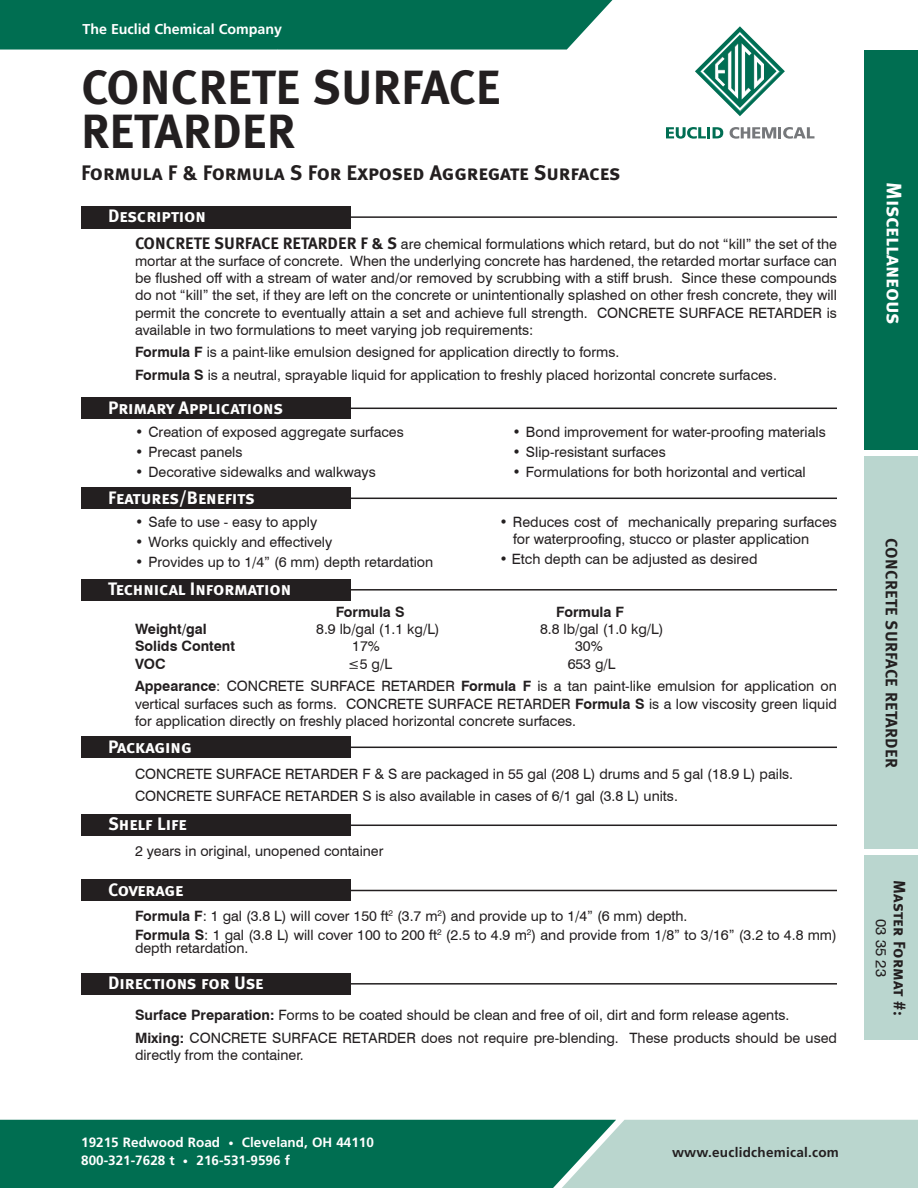
<style>
.page{position:relative;width:918px;height:1188px;background:#fff}
.page>*{position:absolute;margin:0;border:0;box-sizing:border-box;transform-origin:0 0}
.Heading_1{font:48px "Meta Bold Caps";color:#231f20}
.Heading_2{font:21px "Meta Bold Caps";letter-spacing:-.01em;color:#231f20}
.Heading_1-2{font:21px "Meta Bold Caps";color:#fff}
.SubHeading{font:18px "Meta Bold Caps";color:#fff}
.Heading_2-2{font:16.5px "Meta Bold Caps";letter-spacing:.02em;color:#231f20}
.Side_Bar_Heading{font:16.5px "Meta Bold Caps";letter-spacing:.01em;color:#231f20}
.Side_Bar_Heading-2{font:15px "Swiss 721 BT";color:#231f20}
.Body_Copy{font:14.25px/17.2px "Swiss 721 BT";color:#231f20;text-align:justify}
.Bullet_Copy{font:14.25px/17.2px "Swiss 721 BT";color:#231f20}
.Technical_Tabs{font:14.25px "Swiss 721 BT";color:#231f20}
.Technical_Tabs-2{font:700 14.25px "Swiss 721 BT";color:#231f20}
.t1{font:700 14.25px "Frutiger LT Std";color:#fff}
.Body_Copy-2{font:700 14.25px "Swiss 721 BT";color:#231f20}
.t2{font:700 13.5px "Frutiger LT Std";color:#fff}
.t3{font:700 13.5px "Frutiger LT Std";letter-spacing:.02em;color:#231f20}
.s1{font-family:"Meta Bold Caps";font-size:16.5px}
.s2{font-weight:700}
.s3{font-size:10.5px}
</style>
<div class="page">
<div style="left:864px;top:855px;width:54px;height:185px;background:#bad6cf"></div>
<div style="left:864px;top:457px;width:54px;height:392px;background:#bad6cf"></div>
<div style="left:864px;top:51px;width:54px;height:399px;background:#006e51"></div>
<svg style="left:695px;top:26px;width:90px;height:90px"></svg>
<svg style="left:666px;top:127px;width:57px;height:12px"></svg>
<svg style="left:730px;top:127px;width:84px;height:12px"></svg>
<div style="left:0;top:0;width:612px;height:50px;background:#006e51"></div>
<svg style="left:0;top:1120px;width:918px;height:68px;background:#43947e"></svg>
<div style="left:81px;top:206px;width:270px;height:22px;background:#231f20"></div>
<hr style="left:340px;top:216px;width:497px;height:2px;background:#231f20">
<hr style="left:340px;top:408px;width:497px;height:1px;background:#231f20">
<div style="left:81px;top:398px;width:270px;height:21px;background:#231f20"></div>
<div style="left:81px;top:488px;width:270px;height:21px;background:#231f20"></div>
<hr style="left:340px;top:498px;width:497px;height:1px;background:#231f20">
<div style="left:81px;top:880px;width:270px;height:21px;background:#231f20"></div>
<hr style="left:340px;top:890px;width:497px;height:1px;background:#231f20">
<div style="left:81px;top:579px;width:270px;height:22px;background:#231f20"></div>
<hr style="left:340px;top:589px;width:497px;height:2px;background:#231f20">
<div style="left:81px;top:814px;width:270px;height:22px;background:#231f20"></div>
<hr style="left:340px;top:825px;width:497px;height:1px;background:#231f20">
<div style="left:81px;top:736px;width:270px;height:22px;background:#231f20"></div>
<hr style="left:340px;top:747px;width:497px;height:1px;background:#231f20">
<div style="left:81px;top:973px;width:270px;height:22px;background:#231f20"></div>
<hr style="left:340px;top:983px;width:497px;height:2px;background:#231f20">
<p class="t1" style="left:82px;top:21px;width:201px">The Euclid Chemical Company</p>
<p class="Heading_1" style="left:81px;top:60px;width:421px">CONCRETE SURFACE</p>
<p class="Heading_1" style="left:81px;top:103px;width:216px">RETARDER</p>
<p class="Heading_2" style="left:81px;top:160px;width:541px">Formula F &amp; Formula S For Exposed Aggregate Surfaces</p>
<p class="SubHeading" style="left:108px;top:206px;width:99px">Description</p>
<p class="Body_Copy" style="left:135px;top:235px;width:704px"><span class="s1">CONCRETE SURFACE RETARDER F &amp; S</span> are chemical formulations which retard, but do not “kill” the set of the mortar at the surface of concrete. When the underlying concrete has hardened, the retarded mortar surface can be flushed off with a stream of water and/or removed by scrubbing with a stiff brush. Since these compounds do not “kill” the set, if they are left on the concrete or unintentionally splashed on other fresh concrete, they will permit the concrete to eventually attain a set and achieve full strength. CONCRETE SURFACE RETARDER is available in two formulations to meet varying job requirements:</p>
<p class="Body_Copy" style="left:135px;top:344px;width:486px"><span class="s2">Formula F</span> is a paint-like emulsion designed for application directly to forms.</p>
<p class="Body_Copy" style="left:135px;top:366px;width:643px"><span class="s2">Formula S</span> is a neutral, sprayable liquid for application to freshly placed horizontal concrete surfaces.</p>
<p class="SubHeading" style="left:108px;top:397px;width:177px">Primary Applications</p>
<p class="Bullet_Copy" style="left:135px;top:423px;width:270px">• Creation of exposed aggregate surfaces</p>
<p class="Bullet_Copy" style="left:135px;top:443px;width:109px">• Precast panels</p>
<p class="Bullet_Copy" style="left:135px;top:463px;width:242px">• Decorative sidewalks and walkways</p>
<p class="Bullet_Copy" style="left:512px;top:423px;width:315px">• Bond improvement for water-proofing materials</p>
<p class="Bullet_Copy" style="left:512px;top:443px;width:155px">• Slip-resistant surfaces</p>
<p class="Bullet_Copy" style="left:512px;top:463px;width:295px">• Formulations for both horizontal and vertical</p>
<p class="SubHeading" style="left:108px;top:487px;width:148px">Features/Benefits</p>
<p class="Bullet_Copy" style="left:135px;top:513px;width:184px">• Safe to use - easy to apply</p>
<p class="Bullet_Copy" style="left:135px;top:533px;width:199px">• Works quickly and effectively</p>
<p class="Bullet_Copy" style="left:135px;top:553px;width:300px">• Provides up to 1/4” (6 mm) depth retardation</p>
<p class="SubHeading" style="left:108px;top:578px;width:185px">Technical Information</p>
<p class="Bullet_Copy" style="left:513px;top:513px;width:325px;text-indent:-14px">• Reduces cost of mechanically preparing surfaces for waterproofing, stucco or plaster application</p>
<p class="Bullet_Copy" style="left:500px;top:551px;width:260px">• Etch depth can be adjusted as desired</p>
<p class="Body_Copy-2" style="left:336px;top:603px;width:70px">Formula S</p>
<p class="Body_Copy-2" style="left:556px;top:603px;width:69px">Formula F</p>
<p class="Technical_Tabs-2" style="left:135px;top:620px;width:73px">Weight/gal</p>
<p class="Technical_Tabs" style="left:316px;top:620px;width:125px">8.9 lb/gal (1.1 kg/L)</p>
<p class="Technical_Tabs" style="left:540px;top:620px;width:125px">8.8 lb/gal (1.0 kg/L)</p>
<p class="Technical_Tabs-2" style="left:135px;top:638px;width:102px">Solids Content</p>
<p class="Technical_Tabs" style="left:352px;top:638px;width:29px">17%</p>
<p class="Technical_Tabs" style="left:575px;top:638px;width:29px">30%</p>
<p class="Technical_Tabs-2" style="left:135px;top:655px;width:32px">VOC</p>
<p class="Technical_Tabs" style="left:348px;top:655px;width:45px">≤5 g/L</p>
<p class="Technical_Tabs" style="left:568px;top:655px;width:49px">653 g/L</p>
<p class="Body_Copy" style="left:135px;top:678px;width:704px"><span class="s2">Appearance</span>: CONCRETE SURFACE RETARDER <span class="s2">Formula F</span> is a tan paint-like emulsion for application on vertical surfaces such as forms. CONCRETE SURFACE RETARDER <span class="s2">Formula S</span> is a low viscosity green liquid for application directly on freshly placed horizontal concrete surfaces.</p>
<p class="SubHeading" style="left:108px;top:736px;width:85px">Packaging</p>
<p class="Body_Copy" style="left:135px;top:765px;width:660px">CONCRETE SURFACE RETARDER F &amp; S are packaged in 55 gal (208 L) drums and 5 gal (18.9 L) pails.</p>
<p class="Body_Copy" style="left:135px;top:787px;width:544px">CONCRETE SURFACE RETARDER S is also available in cases of 6/1 gal (3.8 L) units.</p>
<p class="SubHeading" style="left:108px;top:814px;width:80px">Shelf Life</p>
<p class="Body_Copy" style="left:135px;top:843px;width:250px">2 years in original, unopened container</p>
<p class="SubHeading" style="left:108px;top:879px;width:77px">Coverage</p>
<p class="Body_Copy" style="left:135px;top:907px;width:554px"><span class="s2">Formula F</span>: 1 gal (3.8 L) will cover 150 ft<sup>2</sup> (3.7 m<sup>2</sup>) and provide up to 1/4” (6 mm) depth.</p>
<p class="Body_Copy" style="left:135px;top:928px;width:704px;line-height:13.5px"><span class="s2">Formula S</span>: 1 gal (3.8 L) will cover 100 to 200 ft<sup>2</sup> (2.5 to 4.9 m<sup>2</sup>) and provide from 1/8” to 3/16” (3.2 to 4.8 mm) depth retardation.</p>
<p class="SubHeading" style="left:108px;top:972px;width:157px">Directions for Use</p>
<p class="Body_Copy" style="left:135px;top:1007px;width:656px"><span class="s2">Surface Preparation:</span> Forms to be coated should be clean and free of oil, dirt and form release agents.</p>
<p class="Body_Copy" style="left:135px;top:1029px;width:703px"><span class="s2">Mixing:</span> CONCRETE SURFACE RETARDER does not require pre-blending. These products should be used directly from the container.</p>
<p class="t2" style="left:81px;top:1134px;width:294px">19215 Redwood Road <span class="s3">•</span> Cleveland, OH 44110</p>
<p class="t2" style="left:81px;top:1152px;width:210px">800-321-7628 t <span class="s3">•</span> 216-531-9596 f</p>
<p class="t3" style="left:672px;top:1144px;width:168px">www.euclidchemical.com</p>
<p class="Heading_1-2" style="left:906px;top:182px;width:144px;rotate:90deg">Miscellaneous</p>
<p class="Heading_2-2" style="left:901px;top:538px;width:231px;rotate:90deg">CONCRETE SURFACE RETARDER</p>
<p class="Side_Bar_Heading" style="left:909px;top:880px;width:137px;rotate:90deg">Master Format #:</p>
<p class="Side_Bar_Heading-2" style="left:890px;top:919px;width:59px;rotate:90deg">03 35 23</p>
</div>
